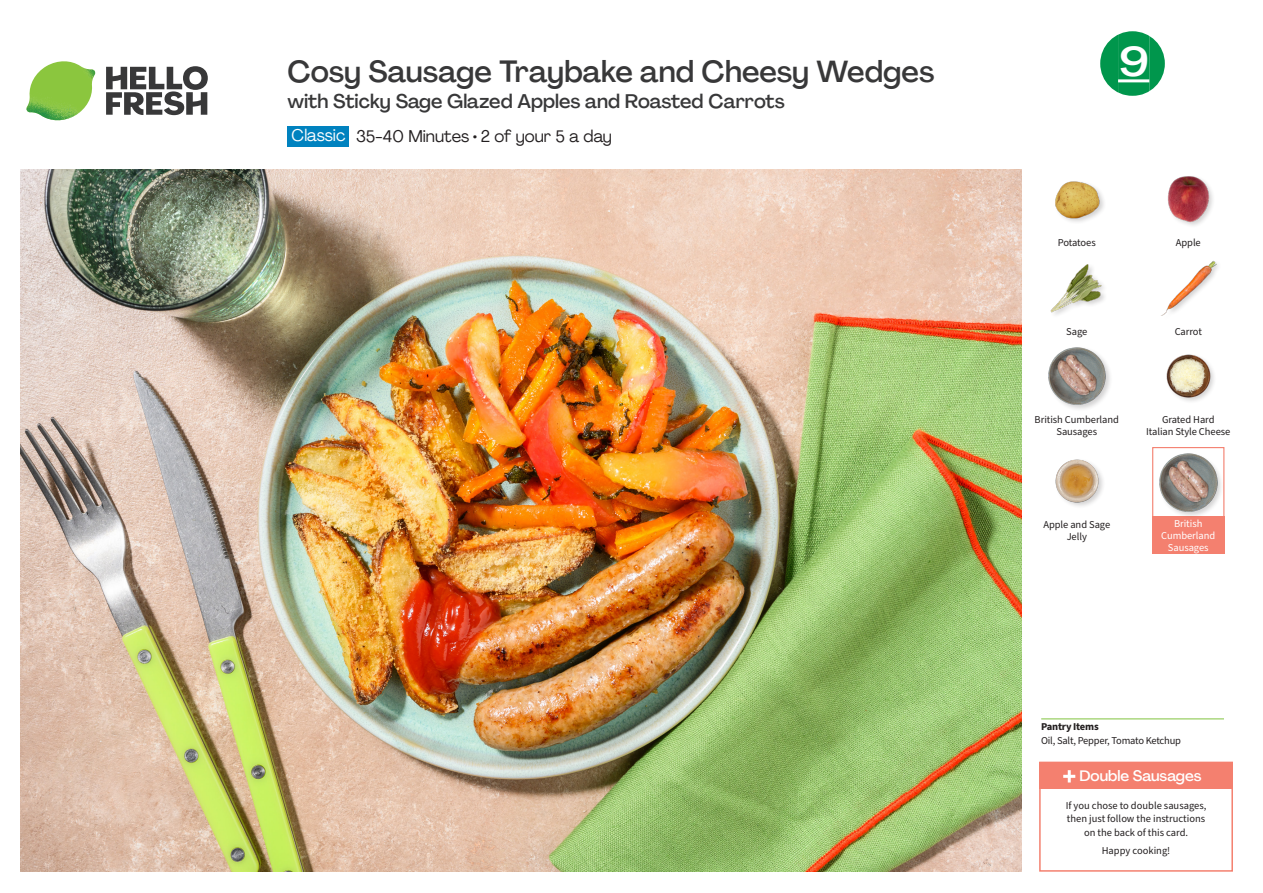
<style>
.page{position:relative;width:1263px;height:893px;background:#fff}
.page>*{position:absolute;margin:0;border:0;box-sizing:border-box;transform-origin:0 0}
._24_Recipe_Nr_Bag{font:500 40.8px "Agrandir";color:#fff;scale:1.18 1}
._15_Titel_UK{font:500 30px "Agrandir";color:#383839}
._15_Titel_UK-2{font:500 19.5px "Agrandir";color:#383839}
._02_Box_Type{font:16.5px "Agrandir";color:#231f20}
._02_Box_Type-2{font:16.5px "Agrandir";color:#fff}
._16_StepsText{font:500 15px "Agrandir";color:#fff}
._18_FRONT_ingredients_UK{font:10.5px/12px "Source Sans Pro";letter-spacing:-.005em;color:#231f20;text-align:center}
._15_Titel_Steps{font:10.5px/13.5px "Source Sans Pro";color:#231f20;text-align:center}
._14_Allergene_Text_7pt{font:10.5px "Source Sans Pro";letter-spacing:-.02em;color:#231f20}
._18_FRONT_ingredients_UK-2{font:10.5px/12px "Source Sans Pro";letter-spacing:-.005em;color:#fff;text-align:center}
._00_Basic{font:10.5px "Source Sans Pro";color:#231f20}
._14_Allergene_Text_7pt-2{font:700 10.5px "Source Sans Pro";letter-spacing:-.02em;color:#231f20}
</style>
<div class="page">
<svg style="left:106px;top:66px;width:102px;height:49px"></svg>
<img style="left:26px;top:61px;width:69px;height:59px">
<img style="left:21px;top:170px;width:1000px;height:702px">
<hr style="left:1041px;top:718px;width:183px;height:1px;background:#81c340">
<div style="left:287px;top:126px;width:62px;height:20px;background:#0082bf"></div>
<div style="left:1152px;top:447px;width:72px;height:72px;border:1px solid #f4806f"></div>
<div style="left:1152px;top:516px;width:72px;height:37px;background:#f4806f"></div>
<div style="left:1158px;top:452px;width:66px;height:66px;background:#231f20;opacity:.2"></div>
<img style="left:1159px;top:454px;width:58px;height:57px">
<div style="left:1039px;top:762px;width:194px;height:110px;border:2px solid #f4806f"></div>
<div style="left:1039px;top:762px;width:193px;height:26px;background:#f4806f"></div>
<svg style="left:1063px;top:770px;width:12px;height:12px"></svg>
<div style="left:1047px;top:346px;width:66px;height:66px;background:#231f20;opacity:.2"></div>
<img style="left:1048px;top:347px;width:57px;height:58px">
<img style="left:1055px;top:459px;width:48px;height:47px">
<img style="left:1166px;top:354px;width:48px;height:47px">
<img style="left:1055px;top:181px;width:49px;height:41px">
<img style="left:1050px;top:264px;width:55px;height:51px">
<img style="left:1161px;top:260px;width:56px;height:56px">
<img style="left:1167px;top:176px;width:46px;height:50px">
<svg style="left:1100px;top:31px;width:65px;height:65px"></svg>
<p class="_15_Titel_UK" style="left:287px;top:53px;width:648px">Cosy Sausage Traybake and Cheesy Wedges</p>
<p class="_15_Titel_UK-2" style="left:287px;top:89px;width:499px">with Sticky Sage Glazed Apples and Roasted Carrots</p>
<p class="_02_Box_Type-2" style="left:292px;top:125px;width:55px">Classic</p>
<p class="_02_Box_Type" style="left:356px;top:126px;width:257px">35-40 Minutes • 2 of your 5 a day</p>
<p class="_24_Recipe_Nr_Bag" style="left:1118px;top:37px;width:28px">9</p>
<p class="_18_FRONT_ingredients_UK" style="left:1058px;top:237px;width:40px">Potatoes</p>
<p class="_18_FRONT_ingredients_UK" style="left:1176px;top:237px;width:27px">Apple</p>
<p class="_18_FRONT_ingredients_UK" style="left:1066px;top:325px;width:23px">Sage</p>
<p class="_18_FRONT_ingredients_UK" style="left:1175px;top:325px;width:29px">Carrot</p>
<p class="_18_FRONT_ingredients_UK" style="left:1034px;top:414px;width:86px">British Cumberland<br>Sausages</p>
<p class="_18_FRONT_ingredients_UK" style="left:1146px;top:414px;width:86px">Grated Hard<br>Italian Style Cheese</p>
<p class="_18_FRONT_ingredients_UK" style="left:1043px;top:519px;width:68px">Apple and Sage<br>Jelly</p>
<p class="_18_FRONT_ingredients_UK-2" style="left:1161px;top:518px;width:56px">British<br>Cumberland<br>Sausages</p>
<p class="_14_Allergene_Text_7pt-2" style="left:1041px;top:719px;width:59px">Pantry Items</p>
<p class="_14_Allergene_Text_7pt" style="left:1041px;top:734px;width:141px">Oil, Salt, Pepper, Tomato Ketchup</p>
<p class="_16_StepsText" style="left:1079px;top:766px;width:124px">Double Sausages</p>
<p class="_15_Titel_Steps" style="left:1066px;top:799px;width:142px">If you chose to double sausages, then just follow the instructions on the back of this card.</p>
<p class="_00_Basic" style="left:1102px;top:843px;width:70px">Happy cooking!</p>
</div>
